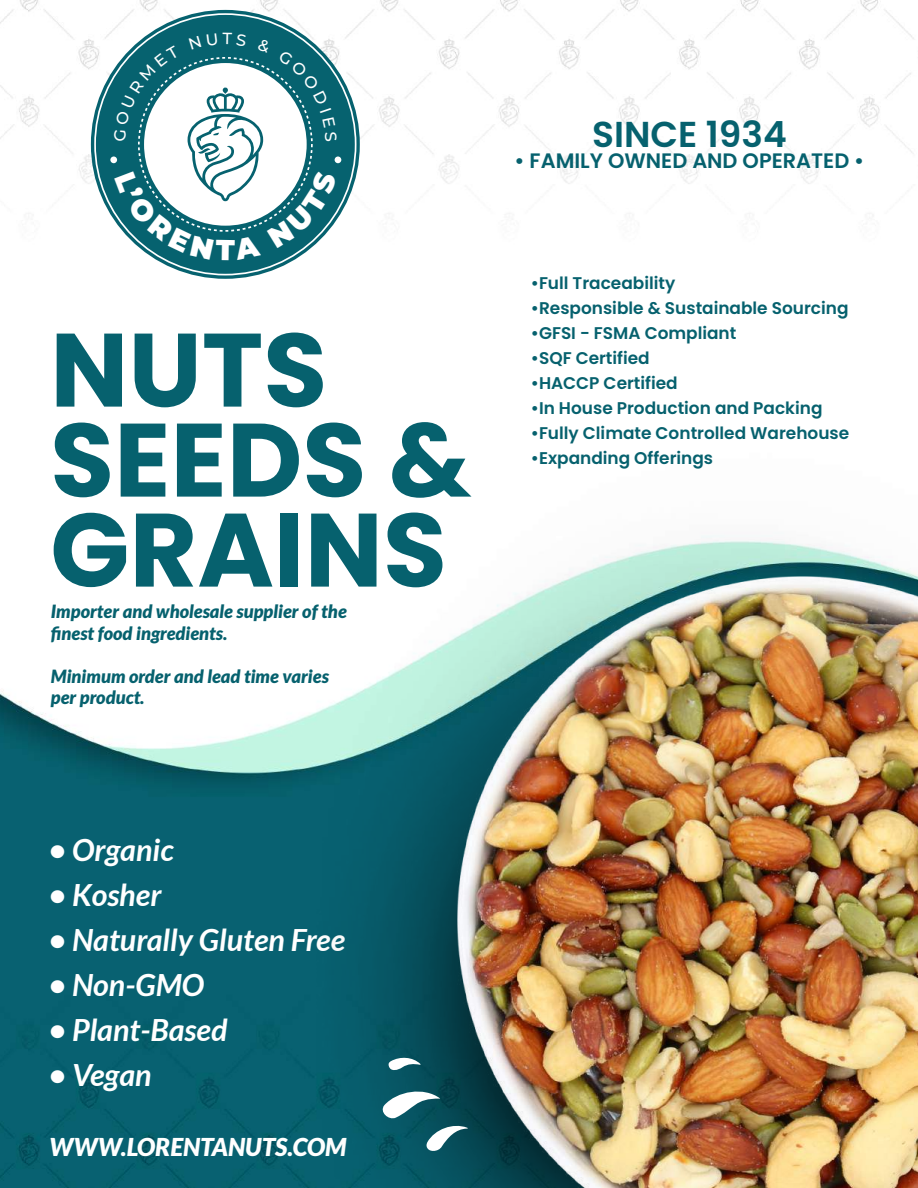
<style>
.page{position:relative;width:918px;height:1188px;background:#fff}
.page>*{position:absolute;margin:0;border:0;box-sizing:border-box;transform-origin:0 0}
.t1{font:700 104.1px/90px "Poppins";color:#06616e}
.t2{font:600 36px "Poppins";color:#06616e}
.t3{font:italic 700 30.6px "Lato";color:#fff}
.t4{font:italic 900 24.6px "Lato";color:#fff}
.t5{font:600 20.85px "Poppins";color:#06616e}
.t6{font:italic 900 18.15px/21.9px "Lato";color:#06616e}
.t7{font:600 16.95px "Poppins";color:#06616e}
</style>
<div class="page">
<img style="left:0;top:0;width:914px;height:1188px">
<svg style="left:91px;top:10px;width:269px;height:269px;background:#257581"></svg>
<div style="left:110px;top:157px;width:7px;height:6px;background:#fff;border-radius:50%"></div>
<img style="left:305px;top:441px;width:613px;height:747px">
<img style="left:458px;top:577px;width:460px;height:611px">
<svg style="left:379px;top:1056px;width:89px;height:97px;background:#2c6974"></svg>
<svg style="left:114px;top:33px;width:227px;height:227px"></svg>
<h1 class="t1" style="left:50px;top:326px;width:423px">NUTS<br>SEEDS &amp;<br>GRAINS</h1>
<p class="t6" style="left:51px;top:601px;width:297px">Importer and wholesale supplier of the finest food ingredients.</p>
<p class="t6" style="left:51px;top:665px;width:279px">Minimum order and lead time varies per product.</p>
<h2 class="t2" style="left:592px;top:114px;width:196px">SINCE 1934</h2>
<p class="t5" style="left:515px;top:149px;width:351px">• FAMILY OWNED AND OPERATED •</p>
<p class="t7" style="left:531px;top:274px;width:146px">•Full Traceability</p>
<p class="t7" style="left:531px;top:299px;width:319px">•Responsible &amp; Sustainable Sourcing</p>
<p class="t7" style="left:531px;top:324px;width:207px">•GFSI - FSMA Compliant</p>
<p class="t7" style="left:531px;top:349px;width:120px">•SQF Certified</p>
<p class="t7" style="left:531px;top:373px;width:148px">•HACCP Certified</p>
<p class="t7" style="left:531px;top:398px;width:293px">•In House Production and Packing</p>
<p class="t7" style="left:531px;top:423px;width:320px">•Fully Climate Controlled Warehouse</p>
<p class="t7" style="left:531px;top:448px;width:184px">•Expanding Offerings</p>
<h3 class="t3" style="left:48px;top:832px;width:127px">• Organic</h3>
<h3 class="t3" style="left:48px;top:877px;width:115px">• Kosher</h3>
<h3 class="t3" style="left:48px;top:922px;width:298px">• Naturally Gluten Free</h3>
<h3 class="t3" style="left:48px;top:967px;width:157px">• Non-GMO</h3>
<h3 class="t3" style="left:48px;top:1012px;width:181px">• Plant-Based</h3>
<h3 class="t3" style="left:48px;top:1057px;width:105px">• Vegan</h3>
<h3 class="t4" style="left:49px;top:1132px;width:299px">WWW.LORENTANUTS.COM</h3>
</div>
